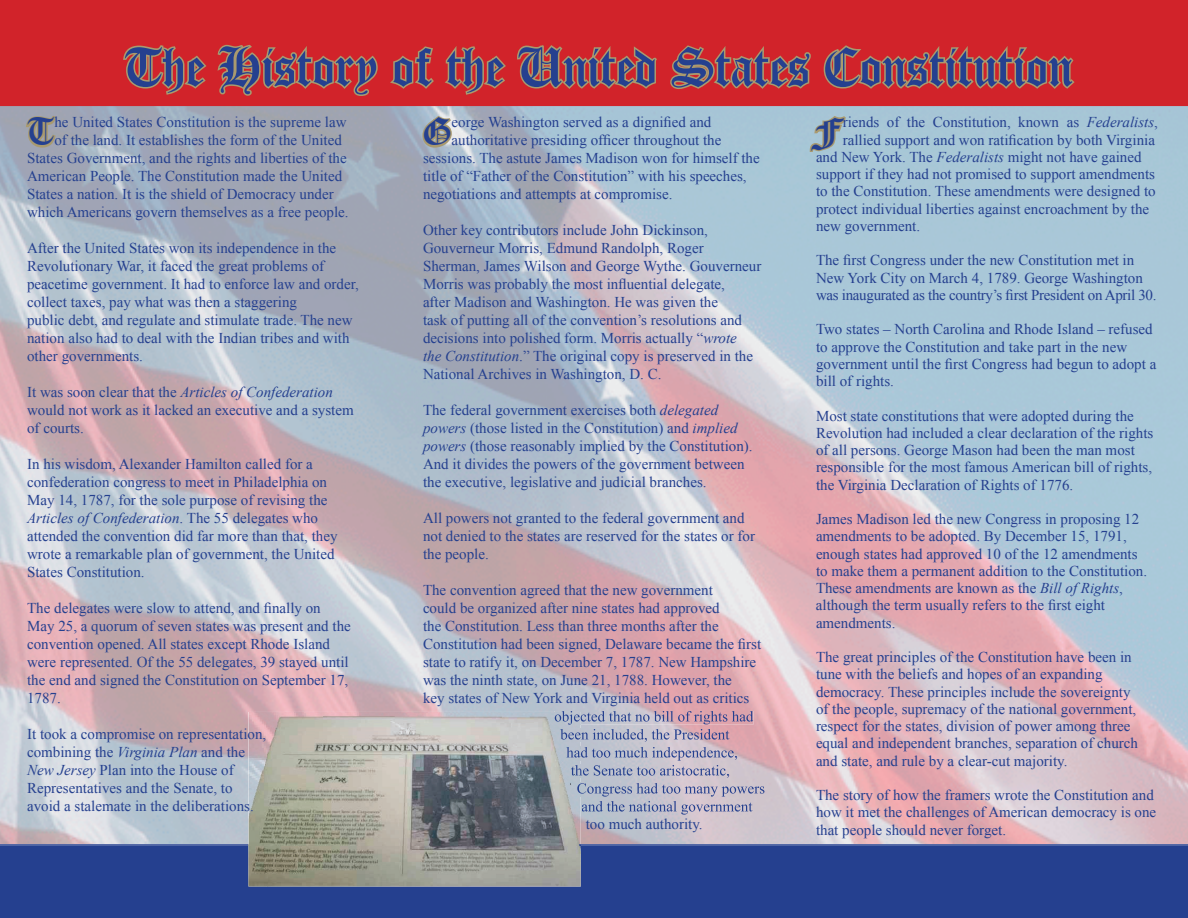
<style>
.page{position:relative;width:1188px;height:918px;background:#fff}
.page>*{position:absolute;margin:0;border:0;box-sizing:border-box;transform-origin:0 0}
.t1{font:60px "Cloister Black BT";color:#25408f}
.t2{font:42.75px "Cloister Black BT";color:#25408f}
.t3{font:41.55px "Cloister Black BT";color:#25408f}
.t4{font:15px/18px "Times New Roman";color:#25408f}
.s1{font-style:italic}
</style>
<div class="page">
<img style="left:0;top:106px;width:1188px;height:738px">
<div style="left:0;top:0;width:1188px;height:105px;background:#d1232a"></div>
<hr style="left:0;top:105px;width:1188px;height:1px;background:#d1232a">
<div style="left:0;top:846px;width:1188px;height:72px;background:#25408f"></div>
<hr style="left:581px;top:844px;width:607px;height:2px;background:#25408f">
<hr style="left:0;top:844px;width:248px;height:2px;background:#25408f">
<svg style="left:420px;top:114px;width:34px;height:35px"></svg>
<svg style="left:555px;top:711px;width:198px;height:14px;background:#b3a0b6"></svg>
<svg style="left:581px;top:729px;width:148px;height:13px;background:#aba5bc"></svg>
<svg style="left:581px;top:747px;width:157px;height:14px;background:#ababc2"></svg>
<svg style="left:581px;top:765px;width:149px;height:13px;background:#aaacc2"></svg>
<svg style="left:581px;top:783px;width:184px;height:14px;background:#acadc2"></svg>
<svg style="left:582px;top:801px;width:170px;height:14px;background:#a9abc1"></svg>
<svg style="left:123px;top:45px;width:84px;height:50px"></svg>
<svg style="left:217px;top:44px;width:161px;height:52px"></svg>
<svg style="left:390px;top:46px;width:116px;height:49px"></svg>
<svg style="left:517px;top:45px;width:140px;height:44px"></svg>
<svg style="left:670px;top:45px;width:141px;height:44px"></svg>
<svg style="left:823px;top:45px;width:252px;height:44px"></svg>
<img style="left:248px;top:712px;width:333px;height:175px">
<img style="left:555px;top:712px;width:26px;height:13px">
<img style="left:560px;top:729px;width:21px;height:13px">
<img style="left:566px;top:747px;width:15px;height:14px">
<svg style="left:571px;top:765px;width:10px;height:13px"></svg>
<img style="left:577px;top:783px;width:4px;height:14px">
<svg style="left:24px;top:114px;width:33px;height:36px"></svg>
<svg style="left:807px;top:114px;width:40px;height:41px;background:#a7b7b3"></svg>
<h1 class="t1" style="left:124px;top:31px;width:950px">The History of the United States Constitution</h1>
<h2 class="t2" style="left:27px;top:106px;width:29px">T</h2>
<p class="t4" style="left:54px;top:113px;width:294px">he United States Constitution is the supreme law</p>
<p class="t4" style="left:54px;top:131px;width:289px">of the land. It establishes the form of the United</p>
<p class="t4" style="left:27px;top:149px;width:321px">States Government, and the rights and liberties of the</p>
<p class="t4" style="left:27px;top:167px;width:317px">American People. The Constitution made the United</p>
<p class="t4" style="left:27px;top:185px;width:308px">States a nation. It is the shield of Democracy under</p>
<p class="t4" style="left:27px;top:203px;width:323px">which Americans govern themselves as a free people.</p>
<p class="t4" style="left:27px;top:239px;width:333px">After the United States won its independence in the Revolutionary War, it faced the great problems of peacetime government. It had to enforce law and order, collect taxes, pay what was then a staggering<br>public debt, and regulate and stimulate trade. The new nation also had to deal with the Indian tribes and with other governments.</p>
<p class="t4" style="left:27px;top:383px;width:328px">It was soon clear that the <span class="s1">Articles of Confederation </span>would not work as it lacked an executive and a system of courts.</p>
<p class="t4" style="left:27px;top:455px;width:312px">In his wisdom, Alexander Hamilton called for a confederation congress to meet in Philadelphia on May 14, 1787, for the sole purpose of revising the <span class="s1">Articles of Confederation</span>. The 55 delegates who attended the convention did far more than that, they wrote a remarkable plan of government, the United States Constitution.</p>
<p class="t4" style="left:27px;top:599px;width:325px">The delegates were slow to attend, and finally on May 25, a quorum of seven states was present and the convention opened. All states except Rhode Island were represented. Of the 55 delegates, 39 stayed until the end and signed the Constitution on September 17, 1787.</p>
<p class="t4" style="left:27px;top:725px;width:241px">It took a compromise on representation, combining the <span class="s1">Virginia Plan</span> and the <span class="s1">New Jersey</span> Plan into the House of Representatives and the Senate, to avoid a stalemate in the deliberations.</p>
<h2 class="t2" style="left:423px;top:106px;width:30px">G</h2>
<p class="t4" style="left:452px;top:113px;width:261px">eorge Washington served as a dignified and</p>
<p class="t4" style="left:452px;top:131px;width:271px">authoritative presiding officer throughout the</p>
<p class="t4" style="left:423px;top:149px;width:338px">sessions. The astute James Madison won for himself the</p>
<p class="t4" style="left:423px;top:167px;width:325px">title of “Father of the Constitution” with his speeches,</p>
<p class="t4" style="left:423px;top:185px;width:251px">negotiations and attempts at compromise.</p>
<p class="t4" style="left:423px;top:221px;width:340px">Other key contributors include John Dickinson, Gouverneur Morris, Edmund Randolph, Roger Sherman, James Wilson and George Wythe. Gouverneur Morris was probably the most influential delegate,<br>after Madison and Washington. He was given the<br>task of putting all of the convention’s resolutions and decisions into polished form. Morris actually “<span class="s1">wrote<br>the Constitution</span>.” The original copy is preserved in the National Archives in Washington, D. C.</p>
<p class="t4" style="left:423px;top:401px;width:331px">The federal government exercises both <span class="s1">delegated powers</span> (those listed in the Constitution) and <span class="s1">implied powers</span> (those reasonably implied by the Constitution).<br>And it divides the powers of the government between the executive, legislative and judicial branches.</p>
<p class="t4" style="left:423px;top:509px;width:333px">All powers not granted to the federal government and not denied to the states are reserved for the states or for the people.</p>
<p class="t4" style="left:423px;top:581px;width:340px">The convention agreed that the new government<br>could be organized after nine states had approved<br>the Constitution. Less than three months after the Constitution had been signed, Delaware became the first state to ratify it, on December 7, 1787. New Hampshire was the ninth state, on June 21, 1788. However, the<br>key states of New York and Virginia held out as critics</p>
<p class="t4" style="left:586px;top:815px;width:118px">too much authority.</p>
<h3 class="t3" style="left:816px;top:106px;width:28px">F</h3>
<p class="t4" style="left:843px;top:113px;width:317px">riends of the Constitution, known as <span class="s1">Federalists</span>,</p>
<p class="t4" style="left:843px;top:130px;width:314px">rallied support and won ratification by both Virginia</p>
<p class="t4" style="left:816px;top:148px;width:327px">and New York. The <span class="s1">Federalists</span> might not have gained</p>
<p class="t4" style="left:816px;top:165px;width:341px">support if they had not promised to support amendments</p>
<p class="t4" style="left:816px;top:182px;width:341px">to the Constitution. These amendments were designed to</p>
<p class="t4" style="left:816px;top:199px;width:335px">protect individual liberties against encroachment by the</p>
<p class="t4" style="left:816px;top:217px;width:106px">new government.</p>
<p class="t4" style="left:816px;top:252px;width:342px;line-height:17.2px">The first Congress under the new Constitution met in<br>New York City on March 4, 1789. George Washington was inaugurated as the country’s first President on April 30.</p>
<p class="t4" style="left:816px;top:321px;width:342px;line-height:17.2px">Two states – North Carolina and Rhode Island – refused to approve the Constitution and take part in the new government until the first Congress had begun to adopt a bill of rights.</p>
<p class="t4" style="left:816px;top:407px;width:339px;line-height:17.2px">Most state constitutions that were adopted during the Revolution had included a clear declaration of the rights of all persons. George Mason had been the man most responsible for the most famous American bill of rights, the Virginia Declaration of Rights of 1776.</p>
<p class="t4" style="left:816px;top:510px;width:333px;line-height:17.2px">James Madison led the new Congress in proposing 12 amendments to be adopted. By December 15, 1791, enough states had approved 10 of the 12 amendments to make them a permanent addition to the Constitution.<br>These amendments are known as the <span class="s1">Bill of Rights</span>, although the term usually refers to the first eight amendments.</p>
<p class="t4" style="left:816px;top:648px;width:323px;line-height:17.2px">The great principles of the Constitution have been in tune with the beliefs and hopes of an expanding democracy. These principles include the sovereignty of the people, supremacy of the national government, respect for the states, division of power among three equal and independent branches, separation of church and state, and rule by a clear-cut majority.</p>
<p class="t4" style="left:816px;top:786px;width:342px;line-height:17.2px">The story of how the framers wrote the Constitution and how it met the challenges of American democracy is one that people should never forget.</p>
</div>
